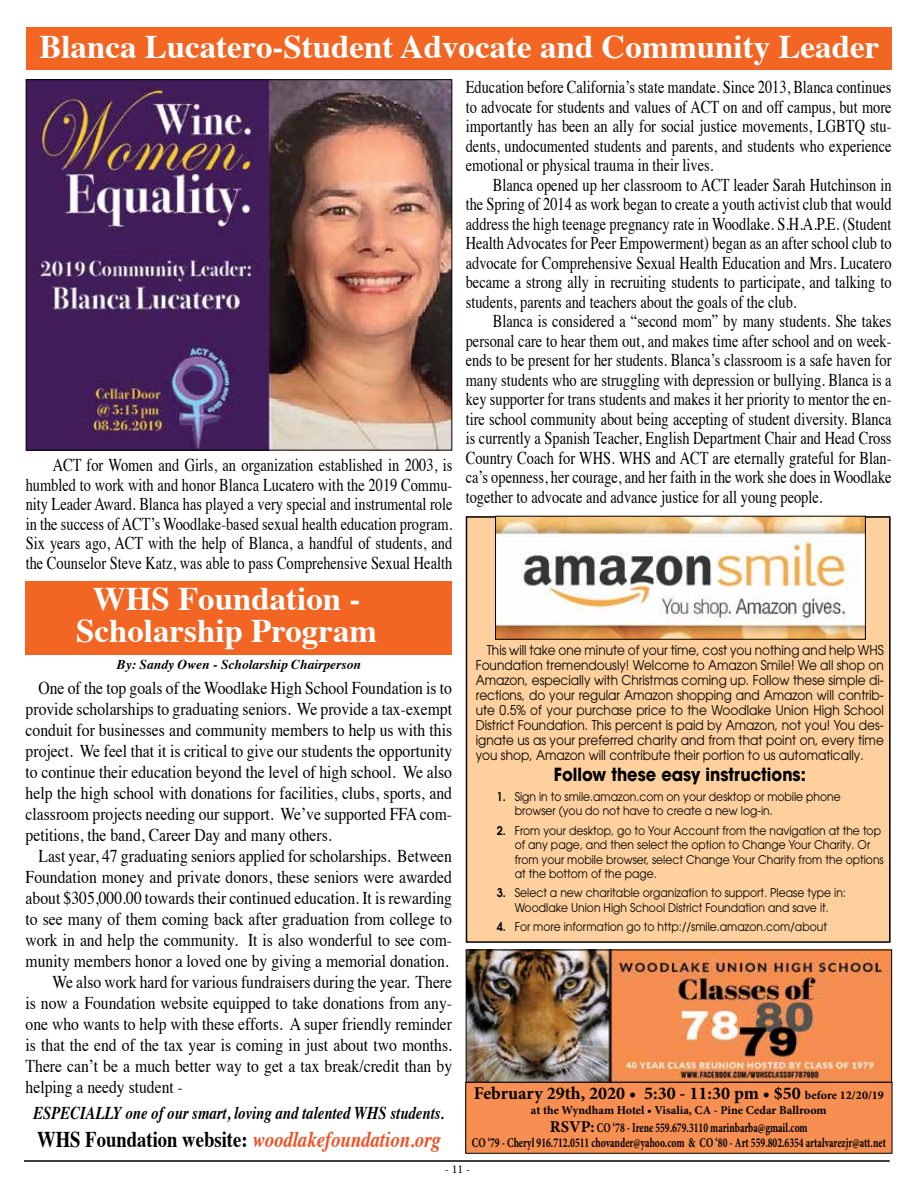
<style>
.page{position:relative;width:918px;height:1188px;background:#fff}
.page>*{position:absolute;margin:0;border:0;box-sizing:border-box;transform-origin:0 0}
.t1{font:700 33px/31.5px "Times";color:#fff;text-align:center}
.t2{font:italic 700 22.5px "Times";color:#f04e23;scale:.83 1}
.t3{font:18px/19.5px "Times";color:#000;text-align:justify;scale:.8 1}
.t4{font:18px/21px "Times";color:#000;text-align:justify;scale:.87 1}
.t5{font:italic 700 18px "Times";color:#000;scale:.82 1}
.t6{font:700 18px "Minion Pro";color:#000}
.t7{font:700 18px "Avant Garde";color:#000;scale:.9 1}
.t8{font:13.5px/15px "Avant Garde";color:#000;text-align:justify;scale:.9 1}
.t9{font:700 13.5px/15px "Minion Pro";color:#000;text-align:center;scale:.71 1}
.t10{font:italic 700 13.5px "Times";color:#000}
.t11{font:12px/14.4px "Avant Garde";color:#000;scale:.9 1}
.t12{font:700 12px "Minion Pro";color:#000}
.t13{font:12px "Minion Pro";color:#000}
.s1{font-style:normal;color:#000}
.s2{font-weight:600}
.s3{font-size:12px}
.s4{font-size:16.5px}
</style>
<div class="page">
<div style="left:27px;top:28px;width:865px;height:42px;background:#f26522"></div>
<div style="left:466px;top:516px;width:425px;height:426px;background:#fed09e"></div>
<div style="left:466px;top:516px;width:425px;height:427px;border:2px solid #000"></div>
<img style="left:497px;top:518px;width:367px;height:120px">
<div style="left:495px;top:516px;width:371px;height:124px;border:1px solid #000"></div>
<div style="left:26px;top:581px;width:426px;height:74px;background:#f26522"></div>
<img style="left:28px;top:81px;width:422px;height:368px">
<div style="left:26px;top:79px;width:426px;height:372px;border:1px solid #000"></div>
<hr style="left:24px;top:1160px;width:866px;height:2px;background:#000">
<img style="left:468px;top:952px;width:422px;height:129px">
<div style="left:466px;top:950px;width:426px;height:133px;border:1px solid #000"></div>
<div style="left:466px;top:1082px;width:426px;height:71px;background:#f68f51"></div>
<div style="left:465px;top:1082px;width:427px;height:72px;border:1px solid #000"></div>
<h1 class="t1" style="left:39px;top:27px;width:842px">Blanca Lucatero-Student Advocate and Community Leader</h1>
<p class="t3" style="left:26px;top:454px;width:535px;text-indent:27px">ACT for Women and Girls, an organization established in 2003, is humbled to work with and honor Blanca Lucatero with the 2019 Commu&shy;nity Leader Award. Blanca has played a very special and instrumental role in the success of ACT’s Woodlake-based sexual health education program.<br>Six years ago, ACT with the help of Blanca, a handful of students, and the Counselor Steve Katz, was able to pass Comprehensive Sexual Health</p>
<h1 class="t1" style="left:76px;top:580px;width:302px">WHS Foundation -<br>Scholarship Program</h1>
<p class="t10" style="left:117px;top:651px;width:246px">By: Sandy Owen - Scholarship Chairperson</p>
<p class="t4" style="left:26px;top:676px;width:492px;text-indent:13px">One of the top goals of the Woodlake High School Foundation is to provide scholarships to graduating seniors. We provide a tax-exempt conduit for businesses and community members to help us with this project. We feel that it is critical to give our students the opportunity to continue their education beyond the level of high school. We also help the high school with donations for facilities, clubs, sports, and classroom projects needing our support. We’ve supported FFA com&shy;petitions, the band, Career Day and many others.</p>
<p class="t4" style="left:38px;top:844px;width:477px">Last year, 47 graduating seniors applied for scholarships. Between</p>
<p class="t4" style="left:26px;top:865px;width:492px">Foundation money and private donors, these seniors were awarded</p>
<p class="t4" style="left:26px;top:886px;width:492px">about $305,000.00 towards their continued education. It is rewarding</p>
<p class="t4" style="left:26px;top:907px;width:492px">to see many of them coming back after graduation from college to</p>
<p class="t4" style="left:26px;top:928px;width:492px">work in and help the community. It is also wonderful to see com-</p>
<p class="t4" style="left:26px;top:949px;width:488px">munity members honor a loved one by giving a memorial donation.</p>
<p class="t4" style="left:53px;top:970px;width:461px">We also work hard for various fundraisers during the year. There</p>
<p class="t4" style="left:26px;top:991px;width:492px">is now a Foundation website equipped to take donations from any-</p>
<p class="t4" style="left:26px;top:1012px;width:492px">one who wants to help with these efforts. A super friendly reminder</p>
<p class="t4" style="left:26px;top:1033px;width:492px">is that the end of the tax year is coming in just about two months.</p>
<p class="t4" style="left:26px;top:1054px;width:492px">There can’t be a much better way to get a tax break/credit than by</p>
<p class="t4" style="left:26px;top:1075px;width:182px">helping a needy student -</p>
<p class="t5" style="left:33px;top:1096px;width:502px">ESPECIALLY one of our smart, loving and talented WHS students.</p>
<p class="t2" style="left:37px;top:1118px;width:488px"><span class="s1">WHS Foundation website:</span> woodlakefoundation.org</p>
<p class="t3" style="left:466px;top:76px;width:534px">Education before California’s state mandate. Since 2013, Blanca continues to advocate for students and values of ACT on and off campus, but more importantly has been an ally for social justice movements, LGBTQ stu&shy;dents, undocumented students and parents, and students who experience emotional or physical trauma in their lives.</p>
<p class="t3" style="left:466px;top:173px;width:534px;text-indent:27px">Blanca opened up her classroom to ACT leader Sarah Hutchinson in the Spring of 2014 as work began to create a youth activist club that would address the high teenage pregnancy rate in Woodlake. S.H.A.P.E. (Student Health Advocates for Peer Empowerment) began as an after school club to advocate for Comprehensive Sexual Health Education and Mrs. Lucatero became a strong ally in recruiting students to participate, and talking to students, parents and teachers about the goals of the club.</p>
<p class="t3" style="left:466px;top:310px;width:534px;text-indent:27px">Blanca is considered a “second mom” by many students. She takes personal care to hear them out, and makes time after school and on week&shy;ends to be present for her students. Blanca’s classroom is a safe haven for many students who are struggling with depression or bullying. Blanca is a key supporter for trans students and makes it her priority to mentor the en&shy;tire school community about being accepting of student diversity. Blanca is currently a Spanish Teacher, English Department Chair and Head Cross Country Coach for WHS. WHS and ACT are eternally grateful for Blan&shy;ca’s openness, her courage, and her faith in the work she does in Woodlake together to advocate and advance justice for all young people.</p>
<p class="t8" style="left:476px;top:643px;width:455px;text-indent:11px">This will take one minute of your time, cost you nothing and help WHS Foundation tremendously! Welcome to Amazon Smile! We all shop on Amazon, especially with Christmas coming up. Follow these simple di&shy;rections, do your regular Amazon shopping and Amazon will contrib&shy;ute 0.5% of your purchase price to the Woodlake Union High School District Foundation. This percent is paid by Amazon, not you! You des&shy;ignate us as your preferred charity and from that point on, every time you shop, Amazon will contribute their portion to us automatically.</p>
<p class="t7" style="left:554px;top:763px;width:281px">Follow these easy instructions:</p>
<p class="t11" style="left:515px;top:789px;width:364px;text-indent:-18px"><span class="s2">1.</span> Sign in to smile.amazon.com on your desktop or mobile phone browser (you do not have to create a new log-in.</p>
<p class="t11" style="left:515px;top:823px;width:412px;text-indent:-18px"><span class="s2">2.</span> From your desktop, go to Your Account from the navigation at the top of any page, and then select the option to Change Your Charity. Or from your mobile browser, select Change Your Charity from the options at the bottom of the page.</p>
<p class="t11" style="left:497px;top:886px;width:390px;text-align:center"><span class="s2">3.</span> Select a new charitable organization to support. Please type in:<br>Woodlake Union High School District Foundation and save it.</p>
<p class="t11" style="left:497px;top:920px;width:368px"><span class="s2">4.</span> For more information go to http://smile.amazon.com/about</p>
<p class="t6" style="left:474px;top:1081px;width:412px">February 29th, 2020 • 5:30 - 11:30 pm • $50 <span class="s3">before 12/20/19</span></p>
<p class="t12" style="left:531px;top:1102px;width:297px">at the Wyndham Hotel • Visalia, CA - Pine Cedar Ballroom</p>
<p class="t9" style="left:472px;top:1120px;width:585px"><span class="s4">RSVP:</span> CO ‘78 - Irene 559.679.3110 marinbarba@gmail.com<br>CO ‘79 - Cheryl 916.712.0511 chovander@yahoo.com &amp; CO ‘80 - Art 559.802.6354 artalvarezjr@att.net</p>
<p class="t13" style="left:445px;top:1161px;width:27px">- 11 -</p>
</div>
